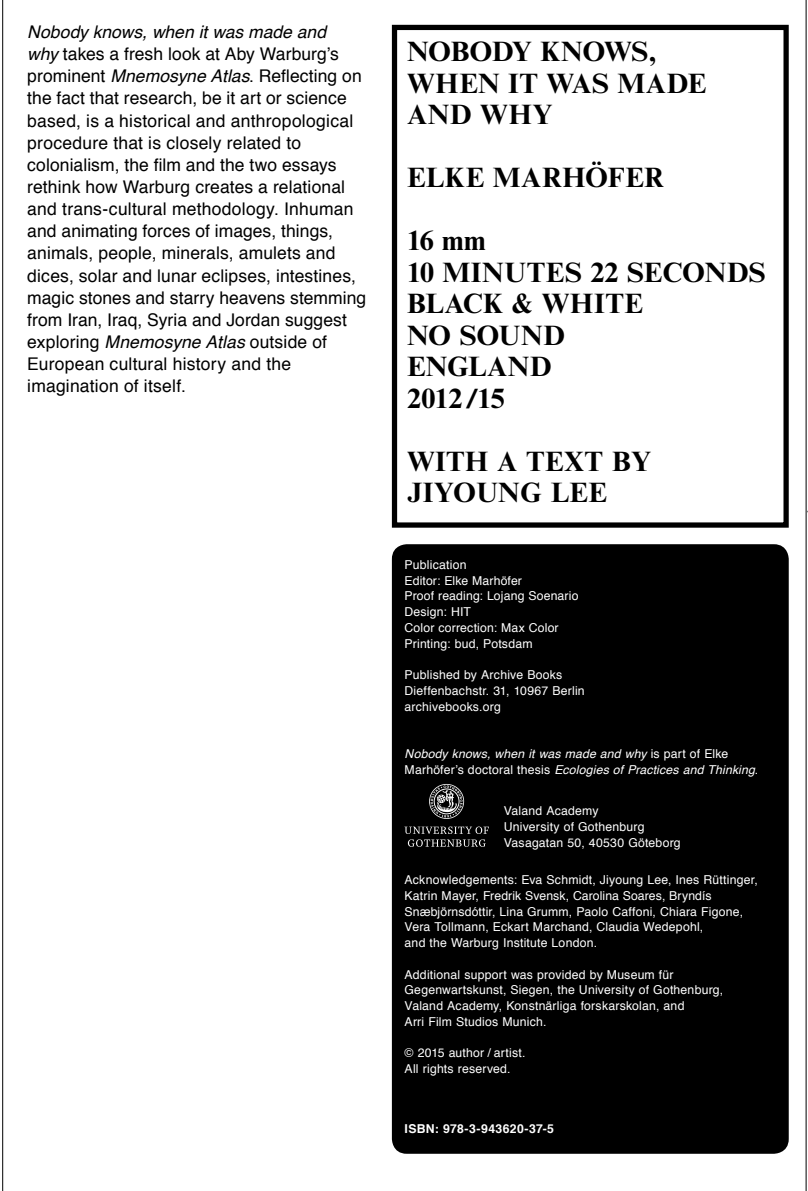
<style>
.page{position:relative;width:808px;height:1191px;background:#fff}
.page>*{position:absolute;margin:0;border:0;box-sizing:border-box;transform-origin:0 0}
.t1{font:700 28px/31.5px "Times NRMT";letter-spacing:.01em;color:#000}
.t2{font:17.5px/22.1px "Helvetica";letter-spacing:.01em;color:#000}
.t3{font:12.25px/15.8px "Helvetica";letter-spacing:.015em;color:#fff}
.t4{font:italic 12.25px/15.8px "Helvetica";letter-spacing:.015em;color:#fff}
.t5{font:700 12.25px "Helvetica";letter-spacing:.025em;color:#fff}
.s1{font-style:italic}
.s2{font-style:normal}
</style>
<div class="page">
<div style="left:392px;top:544px;width:397px;height:609px;background:#000;border-radius:15px"></div>
<div style="left:392px;top:25px;width:397px;height:502px;border:5px solid #000"></div>
<svg style="left:429px;top:784px;width:35px;height:35px"></svg>
<svg style="left:404px;top:826px;width:85px;height:21px"></svg>
<hr style="left:806px;top:0;width:1px;height:1191px;background:#000">
<hr style="left:2px;top:0;width:1px;height:1191px;background:#000">
<p class="t2" style="left:27px;top:21px;width:341px"><span class="s1">Nobody knows, when it was made and<br>why</span> takes a fresh look at Aby Warburg’s prominent <span class="s1">Mnemosyne Atlas</span>. Reflecting on the fact that research, be it art or science based, is a historical and anthropological procedure that is closely related to colonialism, the film and the two essays rethink how Warburg creates a relational and trans-cultural methodology. Inhuman and animating forces of images, things, animals, people, minerals, amulets and dices, solar and lunar eclipses, intestines, magic stones and starry heavens stemming from Iran, Iraq, Syria and Jordan suggest exploring <span class="s1">Mnemosyne Atlas</span> outside of European cultural history and the imagination of itself.</p>
<h1 class="t1" style="left:407px;top:35px;width:301px">NOBODY KNOWS,<br>WHEN IT WAS MADE<br>AND WHY</h1>
<h1 class="t1" style="left:407px;top:161px;width:259px">ELKE MARHÖFER</h1>
<h1 class="t1" style="left:407px;top:224px;width:360px">16 MM<br>10 MINUTES 22 SECONDS<br>BLACK &amp; WHITE<br>NO SOUND<br>ENGLAND<br>2012 <span class="s1">/</span>15</h1>
<h1 class="t1" style="left:407px;top:445px;width:246px">WITH A TEXT BY<br>JIYOUNG LEE</h1>
<p class="t3" style="left:405px;top:557px;width:175px">Publication<br>Editor: Elke Marhöfer<br>Proof reading: Lojang Soenario<br>Design: HIT<br>Color correction: Max Color<br>Printing: bud, Potsdam</p>
<p class="t3" style="left:405px;top:667px;width:182px">Published by Archive Books<br>Dieffenbachstr. 31, 10967 Berlin archivebooks.org</p>
<p class="t4" style="left:405px;top:746px;width:355px">Nobody knows, when it was made and why <span class="s2">is part of Elke<br>Marhöfer’s doctoral thesis</span> Ecologies of Practices and Thinking<span class="s2">.</span></p>
<p class="t3" style="left:504px;top:803px;width:179px">Valand Academy<br>University of Gothenburg<br>Vasagatan 50, 40530 Göteborg</p>
<p class="t3" style="left:405px;top:872px;width:355px">Acknowledgements: Eva Schmidt, Jiyoung Lee, Ines Rüttinger, Katrin Mayer, Fredrik Svensk, Carolina Soares, Bryndís Snæbjörnsdóttir, Lina Grumm, Paolo Caffoni, Chiara Figone, Vera Tollmann, Eckart Marchand, Claudia Wedepohl,<br>and the Warburg Institute London.</p>
<p class="t3" style="left:405px;top:966px;width:320px">Additional support was provided by Museum für Gegenwartskunst, Siegen, the University of Gothenburg, Valand Academy, Konstnärliga forskarskolan, and<br>Arri Film Studios Munich.</p>
<p class="t3" style="left:405px;top:1045px;width:122px">© 2015 author / artist.<br>All rights reserved.</p>
<p class="t5" style="left:405px;top:1118px;width:151px">ISBN: 978-3-943620-37-5</p>
</div>
